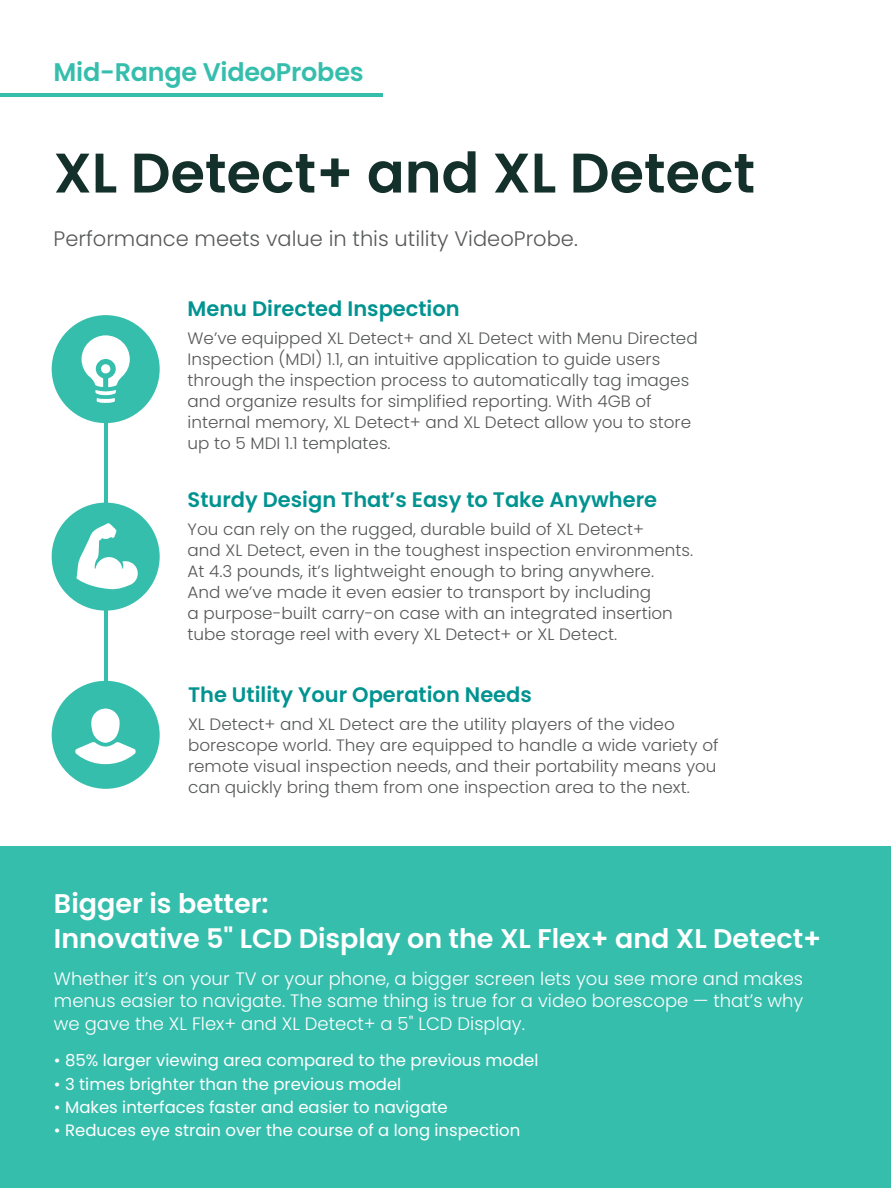
<style>
.page{position:relative;width:891px;height:1188px;background:#fff}
.page>*{position:absolute;margin:0;border:0;box-sizing:border-box;transform-origin:0 0}
.t1{font:600 55.65px "Poppins";color:#14302a}
.t2{font:600 27px/36px "Poppins";color:#fff}
.t3{font:600 25.5px "Poppins";letter-spacing:-.01em;color:#36bead}
.t4{font:600 21px "Poppins";color:#009390}
.t5{font:300 21px "Poppins";color:#575858}
.t6{font:300 18px/22.5px "Poppins";color:#fff;text-align:justify}
.t7{font:300 16.5px/21px "Poppins";color:#575858}
.t8{font:16.5px "Poppins";color:#fff}
</style>
<div class="page">
<hr style="left:104px;top:368px;width:4px;height:410px;background:#36bead">
<div style="left:52px;top:315px;width:108px;height:108px;background:#36bead;border-radius:50%"></div>
<hr style="left:0;top:93px;width:383px;height:4px;background:#36bead">
<div style="left:52px;top:503px;width:108px;height:108px;background:#36bead;border-radius:50%"></div>
<svg style="left:76px;top:523px;width:62px;height:67px"></svg>
<svg style="left:82px;top:335px;width:48px;height:68px"></svg>
<div style="left:52px;top:681px;width:108px;height:108px;background:#36bead;border-radius:50%"></div>
<svg style="left:75px;top:709px;width:61px;height:55px"></svg>
<div style="left:0;top:847px;width:891px;height:341px;background:#36bead"></div>
<h3 class="t3" style="left:54px;top:57px;width:312px">Mid-Range VideoProbes</h3>
<h1 class="t1" style="left:54px;top:141px;width:703px">XL Detect+ and XL Detect</h1>
<p class="t5" style="left:54px;top:227px;width:526px">Performance meets value in this utility VideoProbe.</p>
<p class="t4" style="left:188px;top:296px;width:274px">Menu Directed Inspection</p>
<p class="t7" style="left:188px;top:327px;width:512px">We’ve equipped XL Detect+ and XL Detect with Menu Directed Inspection (MDI) 1.1, an intuitive application to guide users through the inspection process to automatically tag images and organize results for simplified reporting. With 4GB of internal memory, XL Detect+ and XL Detect allow you to store up to 5 MDI 1.1 templates.</p>
<p class="t4" style="left:188px;top:488px;width:471px">Sturdy Design That’s Easy to Take Anywhere</p>
<p class="t7" style="left:188px;top:519px;width:507px">You can rely on the rugged, durable build of XL Detect+<br>and XL Detect, even in the toughest inspection environments.<br>At 4.3 pounds, it’s lightweight enough to bring anywhere.<br>And we’ve made it even easier to transport by including<br>a purpose-built carry-on case with an integrated insertion tube storage reel with every XL Detect+ or XL Detect.</p>
<p class="t4" style="left:188px;top:682px;width:345px">The Utility Your Operation Needs</p>
<p class="t7" style="left:188px;top:713px;width:532px">XL Detect+ and XL Detect are the utility players of the video borescope world. They are equipped to handle a wide variety of remote visual inspection needs, and their portability means you can quickly bring them from one inspection area to the next.</p>
<h2 class="t2" style="left:54px;top:885px;width:769px">Bigger is better:<br>Innovative 5" LCD Display on the XL Flex+ and XL Detect+</h2>
<p class="t6" style="left:54px;top:967px;width:751px">Whether it’s on your TV or your phone, a bigger screen lets you see more and makes menus easier to navigate. The same thing is true for a video borescope — that’s why we gave the XL Flex+ and XL Detect+ a 5" LCD Display.</p>
<p class="t8" style="left:54px;top:1051px;width:486px">• 85% larger viewing area compared to the previous model</p>
<p class="t8" style="left:54px;top:1074px;width:349px">• 3 times brighter than the previous model</p>
<p class="t8" style="left:54px;top:1097px;width:395px">• Makes interfaces faster and easier to navigate</p>
<p class="t8" style="left:54px;top:1121px;width:468px">• Reduces eye strain over the course of a long inspection</p>
</div>
